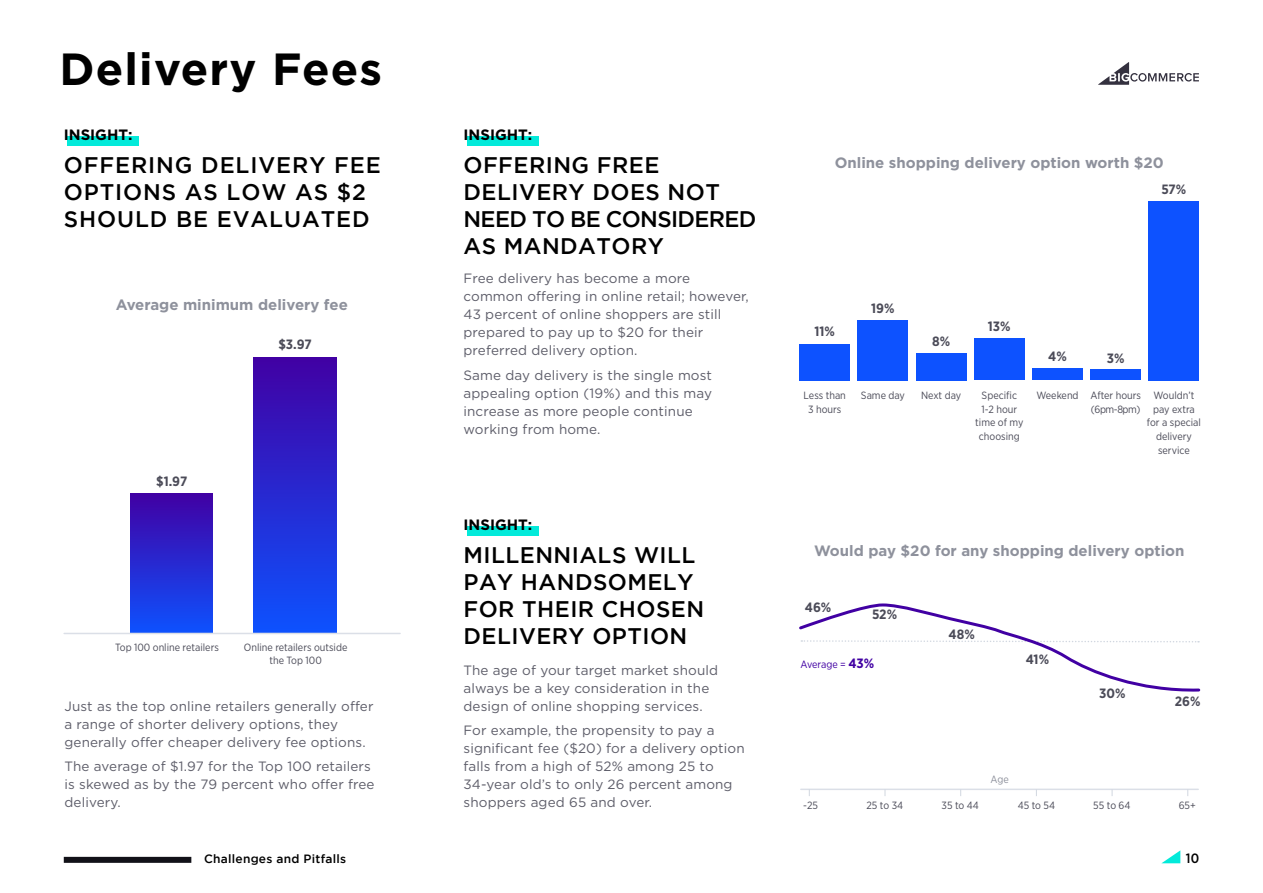
<style>
.page{position:relative;width:1263px;height:893px;background:#fff}
.page>*{position:absolute;margin:0;border:0;box-sizing:border-box;transform-origin:0 0}
.t1{font:700 45px "Gotham";letter-spacing:.025em;color:#000}
.t2{font:500 22.5px/27px "Gotham";letter-spacing:.02em;color:#000}
.t3{font:500 22.5px/27px "Gotham";letter-spacing:.04em;color:#000}
.t4{font:700 15px "Gotham";color:#8e919c}
.t5{font:700 15px "Gotham";color:#000}
.t6{font:13.5px/18px "Gotham";letter-spacing:.01em;color:#5d5d69}
.t7{font:700 13.5px "Gotham Narrow";color:#4b4b58}
.t8{font:500 13.5px "Gotham Narrow";color:#000}
.t9{font:500 12px "Gotham";letter-spacing:.02em;color:#000}
.t10{font:10.5px/13.5px "Gotham Narrow";color:#4b4b58;text-align:center}
.t11{font:10.5px "Gotham Narrow";letter-spacing:-.01em;color:#4100a3}
.t12{font:10.5px "Gotham Narrow";color:#8e919c}
.s1{font-weight:700;font-size:13.5px}
</style>
<div class="page">
<svg style="left:1098px;top:62px;width:101px;height:23px"></svg>
<div style="left:64px;top:857px;width:127px;height:6px;background:#121118"></div>
<div style="left:67px;top:136px;width:71px;height:9px;background:#03eada"></div>
<div style="left:467px;top:136px;width:71px;height:9px;background:#03eada"></div>
<div style="left:467px;top:526px;width:71px;height:10px;background:#03eada"></div>
<svg style="left:1162px;top:850px;width:18px;height:13px"></svg>
<div style="left:130px;top:494px;width:83px;height:140px;background:linear-gradient(to bottom,#3f00a4,#1153fe)"></div>
<div style="left:254px;top:358px;width:82px;height:276px;background:linear-gradient(to bottom,#4000a4,#0f53fe)"></div>
<hr style="left:64px;top:633px;width:336px;height:1px;background:#dbdfe7">
<div style="left:799px;top:344px;width:51px;height:36px;background:#0d52ff"></div>
<div style="left:858px;top:320px;width:50px;height:60px;background:#0d52ff"></div>
<div style="left:916px;top:353px;width:50px;height:27px;background:#0d52ff"></div>
<div style="left:974px;top:338px;width:51px;height:42px;background:#0d52ff"></div>
<div style="left:1032px;top:369px;width:51px;height:11px;background:#0d52ff"></div>
<div style="left:1090px;top:370px;width:51px;height:10px;background:#0d52ff"></div>
<div style="left:1148px;top:201px;width:51px;height:179px;background:#0d52ff"></div>
<hr style="left:801px;top:789px;width:397px;height:1px;background:#dbdfe7">
<svg style="left:799px;top:603px;width:402px;height:89px"></svg>
<h1 class="t1" style="left:60px;top:39px;width:324px">Delivery Fees</h1>
<p class="t5" style="left:64px;top:124px;width:70px">INSIGHT:</p>
<h2 class="t3" style="left:64px;top:151px;width:319px">OFFERING DELIVERY FEE<br>OPTIONS AS LOW AS $2<br>SHOULD BE EVALUATED</h2>
<p class="t4" style="left:116px;top:295px;width:234px">Average minimum delivery fee</p>
<p class="t7" style="left:156px;top:472px;width:33px">$1.97</p>
<p class="t7" style="left:278px;top:336px;width:35px">$3.97</p>
<p class="t10" style="left:115px;top:640px;width:105px">Top 100 online retailers</p>
<p class="t10" style="left:244px;top:640px;width:105px">Online retailers outside the Top 100</p>
<p class="t6" style="left:64px;top:697px;width:311px">Just as the top online retailers generally offer a range of shorter delivery options, they generally offer cheaper delivery fee options.</p>
<p class="t6" style="left:64px;top:757px;width:312px">The average of $1.97 for the Top 100 retailers is skewed as by the 79 percent who offer free delivery.</p>
<p class="t9" style="left:204px;top:852px;width:143px">Challenges and Pitfalls</p>
<p class="t5" style="left:463px;top:124px;width:70px">INSIGHT:</p>
<h2 class="t2" style="left:463px;top:151px;width:294px">OFFERING FREE<br>DELIVERY DOES NOT<br>NEED TO BE CONSIDERED<br>AS MANDATORY</h2>
<p class="t6" style="left:463px;top:269px;width:287px">Free delivery has become a more common offering in online retail; however, 43 percent of online shoppers are still prepared to pay up to $20 for their preferred delivery option.</p>
<p class="t6" style="left:463px;top:366px;width:250px">Same day delivery is the single most appealing option (19%) and this may increase as more people continue working from home.</p>
<p class="t5" style="left:463px;top:514px;width:70px">INSIGHT:</p>
<h2 class="t2" style="left:463px;top:541px;width:242px">MILLENNIALS WILL<br>PAY HANDSOMELY<br>FOR THEIR CHOSEN<br>DELIVERY OPTION</h2>
<p class="t6" style="left:463px;top:661px;width:256px">The age of your target market should always be a key consideration in the design of online shopping services.</p>
<p class="t6" style="left:463px;top:721px;width:283px">For example, the propensity to pay a significant fee ($20) for a delivery option falls from a high of 52% among 25 to 34-year old’s to only 26 percent among shoppers aged 65 and over.</p>
<p class="t4" style="left:835px;top:153px;width:331px">Online shopping delivery option worth $20</p>
<p class="t7" style="left:1161px;top:181px;width:26px">57%</p>
<p class="t7" style="left:814px;top:323px;width:22px">11%</p>
<p class="t7" style="left:871px;top:300px;width:25px">19%</p>
<p class="t7" style="left:932px;top:333px;width:20px">8%</p>
<p class="t7" style="left:988px;top:317px;width:24px">13%</p>
<p class="t7" style="left:1048px;top:348px;width:20px">4%</p>
<p class="t7" style="left:1107px;top:350px;width:19px">3%</p>
<p class="t10" style="left:803px;top:389px;width:44px">Less than<br>3 hours</p>
<p class="t10" style="left:861px;top:389px;width:46px">Same day</p>
<p class="t10" style="left:921px;top:389px;width:42px">Next day</p>
<p class="t10" style="left:975px;top:389px;width:50px">Specific<br>1-2 hour time of my choosing</p>
<p class="t10" style="left:1036px;top:389px;width:106px;text-align:right">Weekend After hours (6pm-8pm)</p>
<p class="t10" style="left:1147px;top:389px;width:55px">Wouldn’t pay extra for a special delivery service</p>
<p class="t4" style="left:814px;top:541px;width:372px">Would pay $20 for any shopping delivery option</p>
<p class="t7" style="left:805px;top:598px;width:28px">46%</p>
<p class="t7" style="left:872px;top:606px;width:27px">52%</p>
<p class="t11" style="left:800px;top:657px;width:75px">Average = <span class="s1">43%</span></p>
<p class="t7" style="left:948px;top:625px;width:28px">48%</p>
<p class="t7" style="left:1026px;top:650px;width:25px">41%</p>
<p class="t7" style="left:1099px;top:684px;width:28px">30%</p>
<p class="t7" style="left:1175px;top:693px;width:27px">26%</p>
<p class="t10" style="left:803px;top:798px;width:16px">-25</p>
<p class="t10" style="left:866px;top:798px;width:38px">25 to 34</p>
<p class="t10" style="left:941px;top:798px;width:39px">35 to 44</p>
<p class="t12" style="left:990px;top:773px;width:20px">Age</p>
<p class="t10" style="left:1018px;top:798px;width:39px">45 to 54</p>
<p class="t10" style="left:1093px;top:798px;width:39px">55 to 64</p>
<p class="t10" style="left:1179px;top:798px;width:19px">65+</p>
<p class="t8" style="left:1186px;top:850px;width:15px">10</p>
</div>
